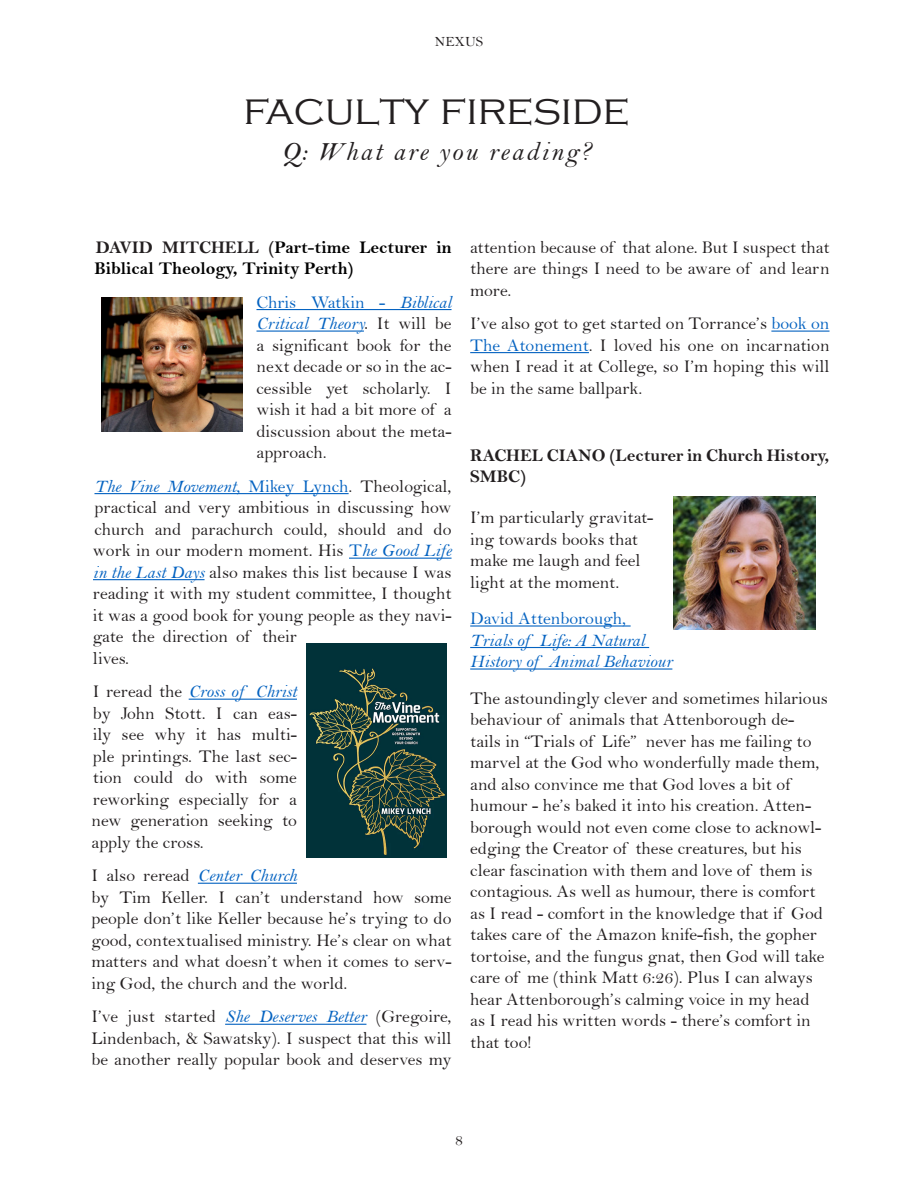
<style>
.page{position:relative;width:918px;height:1188px;background:#fff}
.page>*{position:absolute;margin:0;border:0;box-sizing:border-box;transform-origin:0 0}
.t1{font:300 44.85px "Copperplate Gothic";color:#231f20}
.Headline_-_32pt_Bold{font:26.85px "Bell MT Italic";letter-spacing:.08em;color:#231f20}
.Normal__Web{font:18px/21.5px "Bell";color:#231f20;text-align:justify}
.t2{font:18px/21.5px "Bell MT Bold";color:#000}
.Normal__Web-2{font:18px/21.5px "Bell MT Italic";color:#0563c1}
.t3{font:18px/21.5px "Bell MT Bold";color:#231f20}
.t4{font:16.95px "Bell";color:#231f20}
.t5{font:14.1px "Bell";color:#231f20}
.s1{color:#231f20}
.s2{color:#0563c1}
.s3{font-family:"Bell MT Italic";color:#0563c1}
.s4{font-family:"Bell MT Italic"}
.s5{font-family:"Bell"}
</style>
<div class="page">
<hr style="left:256px;top:309px;width:196px;height:1px;background:#0563c1">
<hr style="left:256px;top:331px;width:108px;height:1px;background:#0563c1">
<hr style="left:94px;top:493px;width:255px;height:1px;background:#0563c1">
<hr style="left:349px;top:558px;width:103px;height:1px;background:#0563c1">
<hr style="left:93px;top:579px;width:112px;height:1px;background:#0563c1">
<hr style="left:189px;top:699px;width:108px;height:1px;background:#0563c1">
<hr style="left:198px;top:883px;width:99px;height:1px;background:#0563c1">
<hr style="left:225px;top:1024px;width:141px;height:1px;background:#0563c1">
<hr style="left:771px;top:331px;width:59px;height:1px;background:#0563c1">
<hr style="left:470px;top:352px;width:119px;height:1px;background:#0563c1">
<hr style="left:470px;top:625px;width:161px;height:2px;background:#0563c1">
<hr style="left:470px;top:647px;width:179px;height:1px;background:#0563c1">
<hr style="left:470px;top:668px;width:202px;height:2px;background:#0563c1">
<img style="left:101px;top:298px;width:142px;height:133px">
<img style="left:674px;top:497px;width:141px;height:133px">
<img style="left:307px;top:643px;width:139px;height:215px">
<p class="t5" style="left:435px;top:34px;width:50px">NEXUS</p>
<p class="t1" style="left:243px;top:85px;width:387px">faculty fireside</p>
<p class="Headline_-_32pt_Bold" style="left:282px;top:135px;width:311px">Q: What are you reading?</p>
<p class="t2" style="left:94px;top:236px;width:359px"><span class="s1">DAVID MITCHELL (</span>Part-time Lecturer in<br>Biblical Theology, Trinity Perth)</p>
<p class="Normal__Web" style="left:256px;top:291px;width:197px"><span class="s2">Chris Watkin -</span> <span class="s3">Biblical Critical Theory</span><span class="s4">.</span> It will be a significant book for the next decade or so in the ac&shy;cessible yet scholarly. I wish it had a bit more of a discussion about the meta&shy;approach.</p>
<p class="Normal__Web" style="left:93px;top:475px;width:360px;text-align:left"><span class="s3">The Vine Movement</span><span class="s2">, Mikey Lynch</span>. Theological, practical and very ambitious in discussing how church and parachurch could, should and do work in our modern moment. His <span class="s2">T</span><span class="s3">he Good Life in the Last Days</span> also makes this list because I was reading it with my student committee, I thought it was a good book for young people as they navi&shy;gate the direction of their<br>lives.</p>
<p class="Normal__Web" style="left:92px;top:681px;width:207px">I reread the <span class="s3">Cross of Christ </span>by John Stott. I can eas&shy;ily see why it has multi&shy;ple printings. The last sec&shy;tion could do with some reworking especially for a new generation seeking to apply the cross.</p>
<p class="Normal__Web" style="left:92px;top:865px;width:362px;text-align:left">I also reread <span class="s3">Center Church<br></span>by Tim Keller. I can’t understand how some people don’t like Keller because he’s trying to do good, contextualised ministry. He’s clear on what matters and what doesn’t when it comes to serv&shy;ing God, the church and the world.</p>
<p class="Normal__Web" style="left:92px;top:1006px;width:362px">I’ve just started <span class="s3">She Deserves Better</span> (Gregoire, Lindenbach, &amp; Sawatsky). I suspect that this will be another really popular book and deserves my</p>
<p class="Normal__Web" style="left:470px;top:236px;width:361px">attention because of that alone. But I suspect that there are things I need to be aware of and learn more.</p>
<p class="Normal__Web" style="left:470px;top:313px;width:361px">I’ve also got to get started on Torrance’s <span class="s2">book on The Atonement</span>. I loved his one on incarnation when I read it at College, so I’m hoping this will be in the same ballpark.</p>
<p class="t3" style="left:470px;top:444px;width:361px">RACHEL CIANO (Lecturer in Church History,<br>SMBC)</p>
<p class="Normal__Web" style="left:470px;top:507px;width:185px;text-align:left">I’m particularly gravitat&shy;ing towards books that make me laugh and feel light at the moment.</p>
<p class="Normal__Web-2" style="left:470px;top:608px;width:204px"><span class="s5">David Attenborough,<br></span>Trials of Life: A Natural<br>History of Animal Behaviour</p>
<p class="Normal__Web" style="left:470px;top:687px;width:359px;text-align:left">The astoundingly clever and sometimes hilarious behaviour of animals that Attenborough de&shy;tails in “Trials of Life” never has me failing to marvel at the God who wonderfully made them, and also convince me that God loves a bit of humour - he’s baked it into his creation. Atten&shy;borough would not even come close to acknowl&shy;edging the Creator of these creatures, but his clear fascination with them and love of them is contagious. As well as humour, there is comfort as I read - comfort in the knowledge that if God takes care of the Amazon knife-fish, the gopher tortoise, and the fungus gnat, then God will take care of me (think Matt 6:26). Plus I can always hear Attenborough’s calming voice in my head as I read his written words - there’s comfort in that too!</p>
<p class="t4" style="left:455px;top:1129px;width:10px">8</p>
</div>
